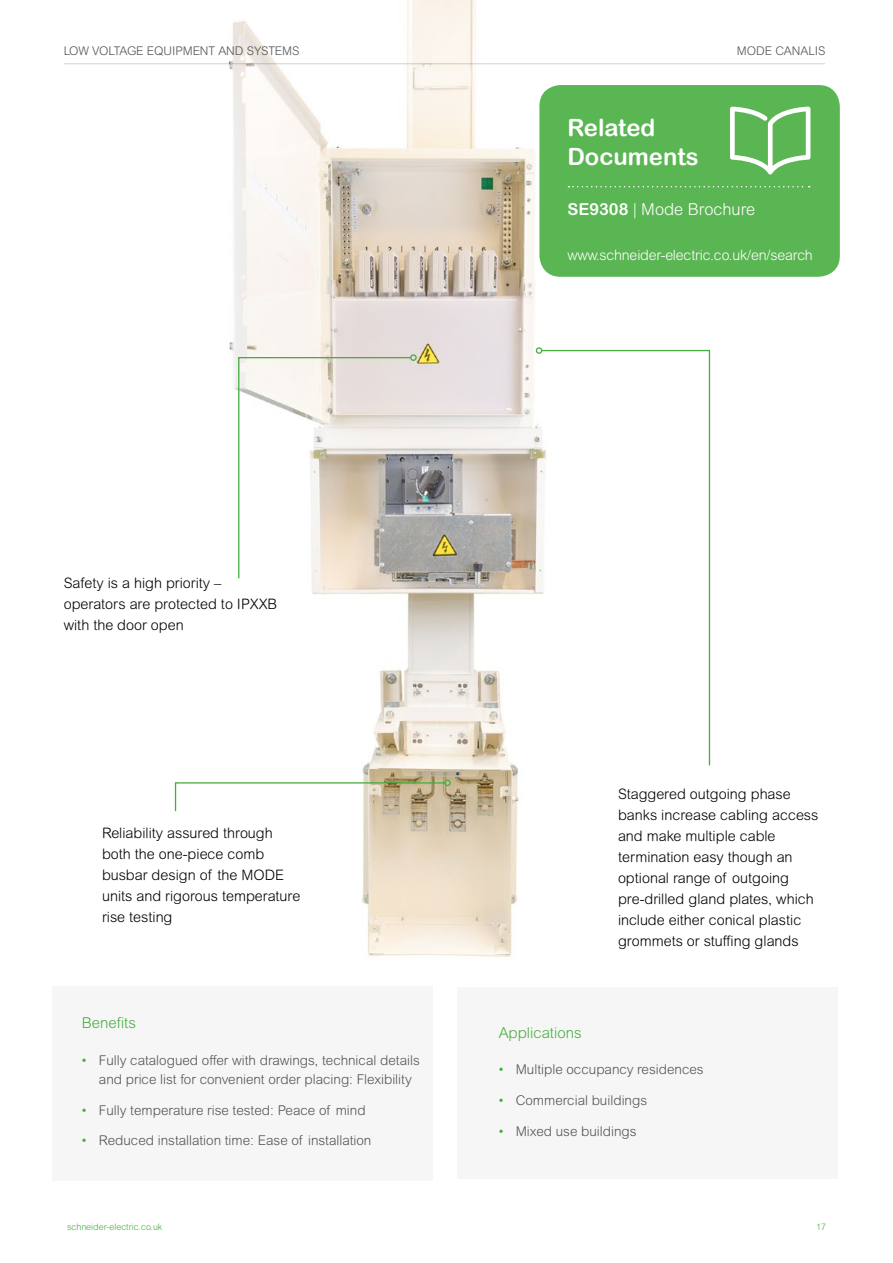
<style>
.page{position:relative;width:893px;height:1263px;background:#fff}
.page>*{position:absolute;margin:0;border:0;box-sizing:border-box;transform-origin:0 0}
.t1{font:23.85px/28.5px "Arial Rounded MT Bold";color:#fff}
.t2{font:300 16.5px "Arial Rounded MT Pro";color:#fff}
.t3{font:300 15px "Arial Rounded MT Pro";color:#48ad40}
.t4{font:300 14.4px/21px "Arial Rounded MT Pro";color:#000}
.t5{font:300 14.25px "Arial Rounded MT Pro";letter-spacing:-.01em;color:#fff}
.t6{font:300 13.5px/19.5px "Arial Rounded MT Pro";color:#505456}
.t7{font:300 12px "Arial Rounded MT Std";letter-spacing:-.005em;color:#505456}
.t8{font:300 9px "Arial Rounded MT Std";color:#48ad40}
.s1{font-weight:700}
.s2{color:#48ad40}
</style>
<div class="page">
<hr style="left:64px;top:63px;width:761px;height:1px;background:#9fa4a9">
<img style="left:97px;top:0;width:651px;height:958px">
<svg style="left:540px;top:349px;width:171px;height:418px"></svg>
<div style="left:536px;top:347px;width:6px;height:7px;border:1px solid #48ad40;border-radius:50%"></div>
<svg style="left:237px;top:356px;width:175px;height:224px"></svg>
<div style="left:410px;top:354px;width:7px;height:7px;border:1px solid #48ad40;border-radius:50%"></div>
<svg style="left:174px;top:781px;width:272px;height:31px"></svg>
<div style="left:444px;top:780px;width:7px;height:6px;border:1px solid #48ad40;border-radius:50%"></div>
<div style="left:52px;top:986px;width:381px;height:195px;background:#f6f6f7"></div>
<div style="left:457px;top:987px;width:381px;height:191px;background:#f6f6f7"></div>
<div style="left:539px;top:85px;width:301px;height:192px;background:#5ab553;border-radius:21px"></div>
<svg style="left:730px;top:107px;width:80px;height:67px"></svg>
<svg style="left:568px;top:186px;width:242px;height:1px"></svg>
<p class="t7" style="left:64px;top:44px;width:237px">LOW VOLTAGE EQUIPMENT AND SYSTEMS</p>
<p class="t7" style="left:737px;top:44px;width:90px">MODE CANALIS</p>
<h1 class="t1" style="left:567px;top:113px;width:133px">Related<br>Documents</h1>
<p class="t2" style="left:567px;top:199px;width:189px"><span class="s1">SE9308</span> | Mode Brochure</p>
<p class="t5" style="left:567px;top:247px;width:247px">www.schneider-electric.co.uk/en/search</p>
<p class="t4" style="left:64px;top:573px;width:215px">Safety is a high priority – operators are protected to IPXXB with the door open</p>
<p class="t4" style="left:102px;top:823px;width:200px">Reliability assured through both the one-piece comb busbar design of the MODE units and rigorous temperature rise testing</p>
<p class="t3" style="left:82px;top:1014px;width:56px">Benefits</p>
<p class="t6" style="left:99px;top:1051px;width:322px;text-indent:-17px"><span class="s2">•</span> Fully catalogued offer with drawings, technical details and price list for convenient order placing: Flexibility</p>
<p class="t6" style="left:82px;top:1101px;width:285px"><span class="s2">•</span> Fully temperature rise tested: Peace of mind</p>
<p class="t6" style="left:82px;top:1131px;width:291px"><span class="s2">•</span> Reduced installation time: Ease of installation</p>
<p class="t4" style="left:618px;top:784px;width:202px">Staggered outgoing phase banks increase cabling access and make multiple cable termination easy though an optional range of outgoing pre-drilled gland plates, which include either conical plastic grommets or stuffing glands</p>
<p class="t3" style="left:499px;top:1024px;width:84px">Applications</p>
<p class="t6" style="left:499px;top:1060px;width:206px"><span class="s2">•</span> Multiple occupancy residences</p>
<p class="t6" style="left:499px;top:1091px;width:150px"><span class="s2">•</span> Commercial buildings</p>
<p class="t6" style="left:499px;top:1122px;width:139px"><span class="s2">•</span> Mixed use buildings</p>
<p class="t8" style="left:67px;top:1222px;width:97px">schneider-electric.co.uk</p>
<p class="t8" style="left:816px;top:1222px;width:11px">17</p>
</div>
